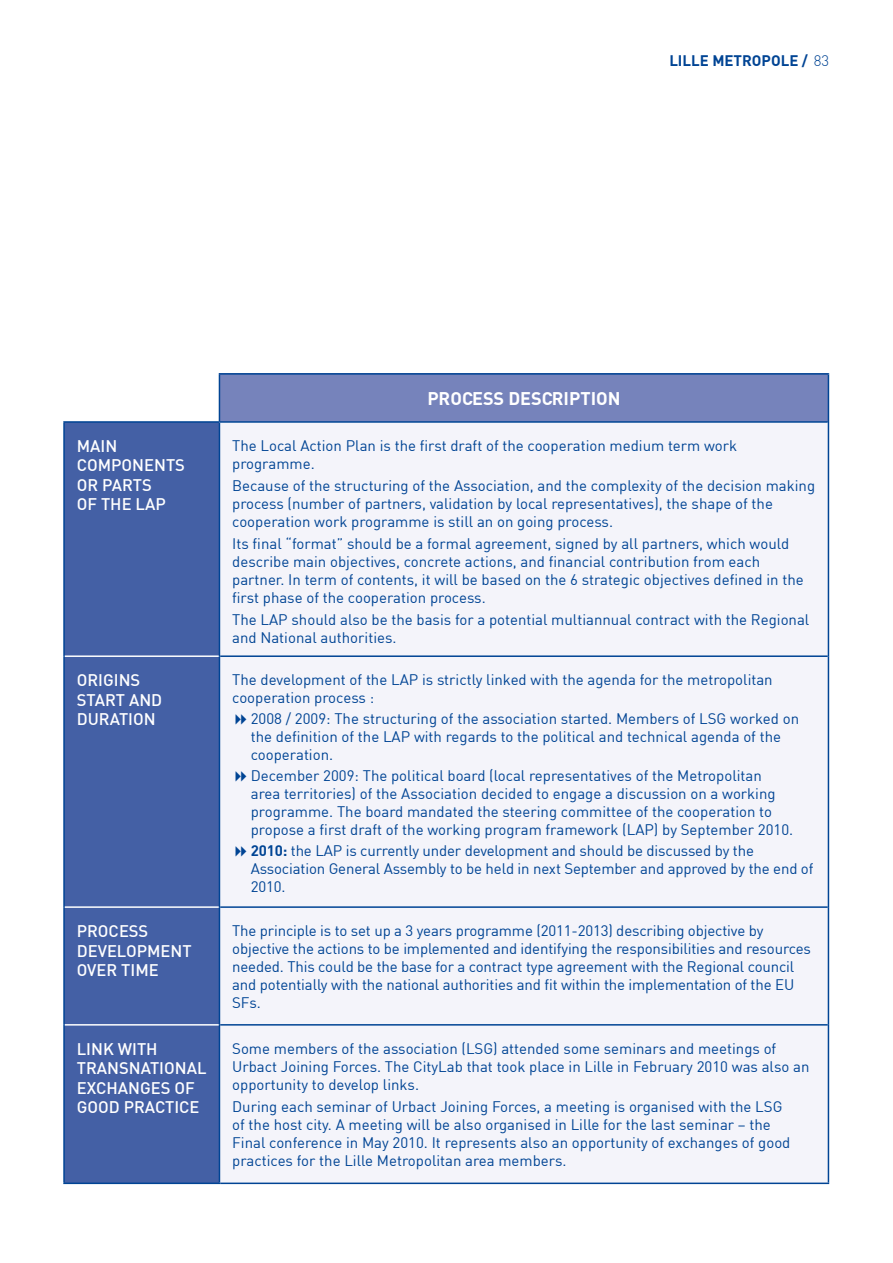
<style>
.page{position:relative;width:893px;height:1263px;background:#fff}
.page>*{position:absolute;margin:0;border:0;box-sizing:border-box;transform-origin:0 0}
.t1{font:700 18px "DIN";color:#fff}
.t2{font:500 16.5px/19.5px "DIN";color:#fff}
.t3{font:15px/18px "DIN";color:#004494}
.t4{font:700 15px "DIN";color:#004494}
.t5{font:300 15px "DIN";color:#004494}
.s1{font-weight:700}
</style>
<div class="page">
<div style="left:219px;top:374px;width:609px;height:48px;background:#7683bb"></div>
<div style="left:65px;top:423px;width:154px;height:759px;background:#4460a5"></div>
<div style="left:220px;top:423px;width:608px;height:759px;background:#f4f4fa"></div>
<hr style="left:219px;top:421px;width:609px;height:2px;background:#004494">
<hr style="left:220px;top:655px;width:608px;height:2px;background:#004494">
<hr style="left:220px;top:906px;width:608px;height:2px;background:#004494">
<hr style="left:220px;top:1024px;width:608px;height:1px;background:#004494">
<hr style="left:220px;top:1182px;width:609px;height:2px;background:#004494">
<hr style="left:828px;top:422px;width:1px;height:234px;background:#004494">
<hr style="left:828px;top:656px;width:1px;height:251px;background:#004494">
<hr style="left:828px;top:907px;width:1px;height:118px;background:#004494">
<hr style="left:828px;top:1025px;width:1px;height:157px;background:#004494">
<hr style="left:219px;top:373px;width:610px;height:2px;background:#004494">
<hr style="left:219px;top:375px;width:1px;height:46px;background:#004494">
<hr style="left:828px;top:375px;width:1px;height:47px;background:#004494">
<hr style="left:63px;top:421px;width:156px;height:2px;background:#004494">
<hr style="left:63px;top:423px;width:2px;height:233px;background:#004494">
<hr style="left:219px;top:423px;width:1px;height:233px;background:#004494">
<hr style="left:63px;top:656px;width:2px;height:251px;background:#004494">
<hr style="left:219px;top:656px;width:1px;height:251px;background:#004494">
<hr style="left:63px;top:907px;width:2px;height:118px;background:#004494">
<hr style="left:219px;top:907px;width:1px;height:118px;background:#004494">
<hr style="left:63px;top:1025px;width:2px;height:157px;background:#004494">
<hr style="left:219px;top:1025px;width:1px;height:157px;background:#004494">
<hr style="left:63px;top:1182px;width:157px;height:2px;background:#004494">
<hr style="left:65px;top:655px;width:154px;height:2px;background:#fff">
<hr style="left:65px;top:906px;width:154px;height:2px;background:#fff">
<hr style="left:65px;top:1024px;width:154px;height:1px;background:#fff">
<svg style="left:236px;top:714px;width:21px;height:11px"></svg>
<svg style="left:236px;top:771px;width:21px;height:11px"></svg>
<svg style="left:236px;top:846px;width:21px;height:11px"></svg>
<p class="t4" style="left:669px;top:50px;width:9px">LILLE</p>
<p class="t4" style="left:712px;top:50px;width:11px">METROPOLE</p>
<p class="t5" style="left:802px;top:51px;width:29px"><span class="s1">/</span> 83</p>
<p class="t1" style="left:427px;top:387px;width:195px">PROCESS DESCRIPTION</p>
<p class="t2" style="left:77px;top:436px;width:100px">MAIN<br>COMPONENTS<br>OR PARTS<br>OF THE LAP</p>
<p class="t3" style="left:232px;top:436px;width:506px">The Local Action Plan is the first draft of the cooperation medium term work programme.</p>
<p class="t3" style="left:232px;top:476px;width:584px">Because of the structuring of the Association, and the complexity of the decision making process (number of partners, validation by local representatives), the shape of the cooperation work programme is still an on going process.</p>
<p class="t3" style="left:232px;top:534px;width:573px">Its final “format” should be a formal agreement, signed by all partners, which would describe main objectives, concrete actions, and financial contribution from each partner. In term of contents, it will be based on the 6 strategic objectives defined in the first phase of the cooperation process.</p>
<p class="t3" style="left:232px;top:611px;width:579px">The LAP should also be the basis for a potential multiannual contract with the Regional and National authorities.</p>
<p class="t2" style="left:77px;top:670px;width:87px">ORIGINS<br>START AND<br>DURATION</p>
<p class="t3" style="left:232px;top:670px;width:542px">The development of the LAP is strictly linked with the agenda for the metropolitan cooperation process :</p>
<p class="t3" style="left:251px;top:709px;width:550px">2008 / 2009: The structuring of the association started. Members of LSG worked on the definition of the LAP with regards to the political and technical agenda of the cooperation.</p>
<p class="t3" style="left:251px;top:766px;width:544px">December 2009: The political board (local representatives of the Metropolitan area territories) of the Association decided to engage a discussion on a working programme. The board mandated the steering committee of the cooperation to propose a first draft of the working program framework (LAP) by September 2010.</p>
<p class="t3" style="left:251px;top:841px;width:564px"><span class="s1">2010:</span> the LAP is currently under development and should be discussed by the<br>Association General Assembly to be held in next September and approved by the end of<br>2010.</p>
<p class="t2" style="left:77px;top:921px;width:113px">PROCESS<br>DEVELOPMENT<br>OVER TIME</p>
<p class="t3" style="left:232px;top:921px;width:580px">The principle is to set up a 3 years programme (2011-2013) describing objective by objective the actions to be implemented and identifying the responsibilities and resources needed. This could be the base for a contract type agreement with the Regional council and potentially with the national authorities and fit within the implementation of the EU SFs.</p>
<p class="t2" style="left:77px;top:1038px;width:127px">LINK WITH<br>TRANSNATIONAL<br>EXCHANGES OF<br>GOOD PRACTICE</p>
<p class="t3" style="left:232px;top:1039px;width:579px">Some members of the association (LSG) attended some seminars and meetings of<br>Urbact Joining Forces. The CityLab that took place in Lille in February 2010 was also an opportunity to develop links.</p>
<p class="t3" style="left:232px;top:1097px;width:560px">During each seminar of Urbact Joining Forces, a meeting is organised with the LSG of the host city. A meeting will be also organised in Lille for the last seminar – the Final conference in May 2010. It represents also an opportunity of exchanges of good practices for the Lille Metropolitan area members.</p>
</div>
